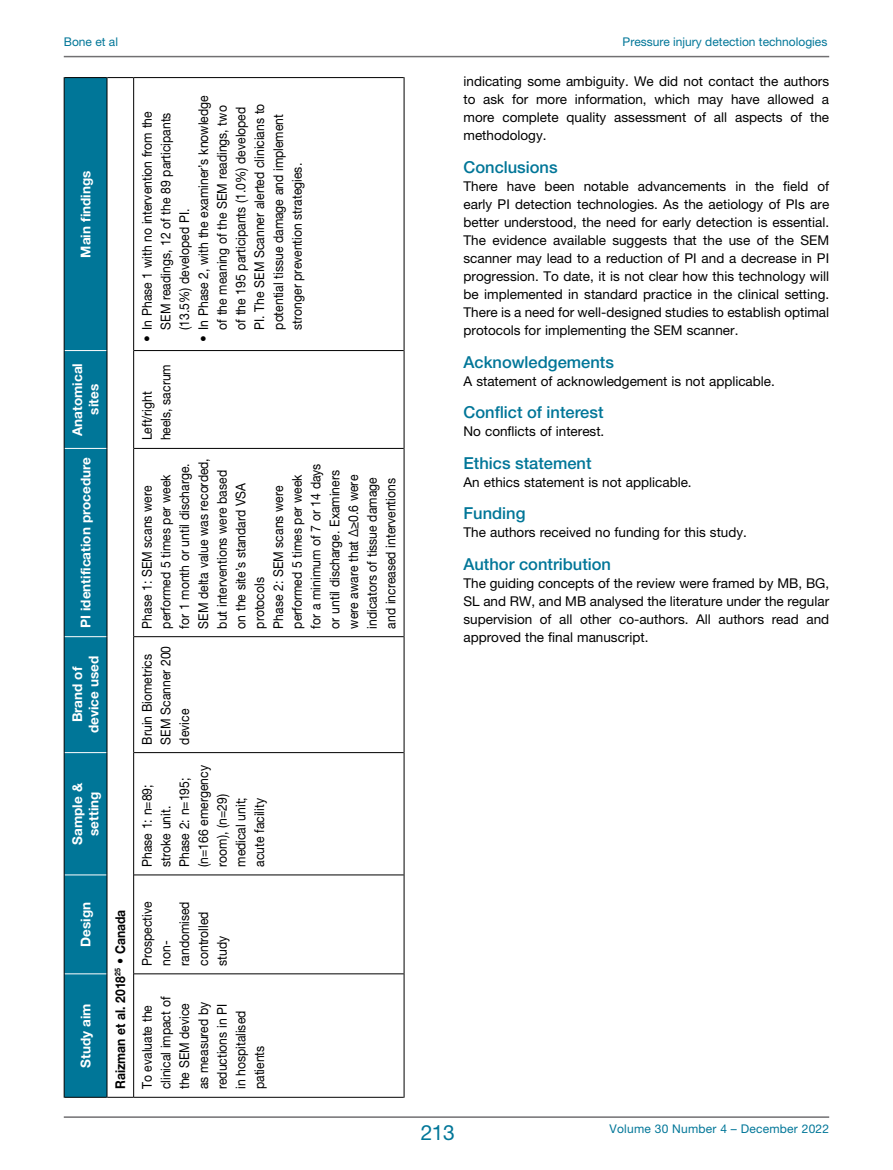
<style>
.page{position:relative;width:893px;height:1170px;background:#fff}
.page>*{position:absolute;margin:0;border:0;box-sizing:border-box;transform-origin:0 0}
.t1{font:21px "Helvetica Neue LT Pro";color:#007698}
.t2{font:500 16.5px "Helvetica Neue LT Pro";color:#007698}
.t3{font:13.5px/18px "Helvetica Neue LT Pro";color:#000;text-align:justify}
.t4{font:13.5px/18.8px "Helvetica Neue LT Pro";color:#000;scale:.9 1}
.t5{font:700 13.5px/16.2px "Helvetica Neue LT Pro";color:#fff;text-align:center}
.t6{font:700 13.5px/26.7px "Helvetica Neue LT Pro";color:#000;scale:.9 1}
.t7{font:12px "Helvetica Neue LT Pro";color:#007698}
.t8{font:12px "Helvetica Neue LT Pro";letter-spacing:.02em;color:#007698}
.s1{font-weight:400}
</style>
<div class="page">
<hr style="left:64px;top:1116px;width:765px;height:1px;background:#717072">
<hr style="left:64px;top:56px;width:765px;height:1px;background:#717072">
<div style="left:65px;top:78px;width:42px;height:1018px;background:#007698"></div>
<svg style="left:108px;top:1096px;width:25px;height:1px"></svg>
<svg style="left:108px;top:77px;width:25px;height:1px"></svg>
<hr style="left:133px;top:973px;width:1px;height:124px;background:#000">
<hr style="left:134px;top:1096px;width:270px;height:1px;background:#000">
<hr style="left:133px;top:874px;width:1px;height:99px;background:#000">
<hr style="left:134px;top:973px;width:270px;height:1px;background:#000">
<hr style="left:133px;top:752px;width:1px;height:122px;background:#000">
<hr style="left:134px;top:874px;width:270px;height:1px;background:#000">
<hr style="left:133px;top:636px;width:1px;height:116px;background:#000">
<hr style="left:134px;top:752px;width:270px;height:1px;background:#000">
<hr style="left:133px;top:448px;width:1px;height:188px;background:#000">
<hr style="left:134px;top:636px;width:270px;height:1px;background:#000">
<hr style="left:133px;top:350px;width:1px;height:98px;background:#000">
<hr style="left:134px;top:448px;width:270px;height:1px;background:#000">
<hr style="left:133px;top:77px;width:1px;height:273px;background:#000">
<hr style="left:134px;top:350px;width:270px;height:1px;background:#000">
<hr style="left:134px;top:77px;width:270px;height:1px;background:#000">
<hr style="left:404px;top:973px;width:1px;height:124px;background:#000">
<hr style="left:404px;top:874px;width:1px;height:99px;background:#000">
<hr style="left:404px;top:752px;width:1px;height:122px;background:#000">
<hr style="left:404px;top:636px;width:1px;height:116px;background:#000">
<hr style="left:404px;top:448px;width:1px;height:188px;background:#000">
<hr style="left:404px;top:350px;width:1px;height:98px;background:#000">
<hr style="left:404px;top:77px;width:1px;height:273px;background:#000">
<hr style="left:65px;top:973px;width:42px;height:1px;background:#fff">
<hr style="left:65px;top:874px;width:42px;height:1px;background:#fff">
<hr style="left:65px;top:752px;width:42px;height:1px;background:#fff">
<hr style="left:65px;top:636px;width:42px;height:1px;background:#fff">
<hr style="left:65px;top:448px;width:42px;height:1px;background:#fff">
<hr style="left:65px;top:350px;width:42px;height:1px;background:#fff">
<hr style="left:64px;top:973px;width:1px;height:124px;background:#000">
<hr style="left:65px;top:1096px;width:42px;height:1px;background:#000">
<hr style="left:64px;top:874px;width:1px;height:99px;background:#000">
<hr style="left:64px;top:752px;width:1px;height:122px;background:#000">
<hr style="left:64px;top:636px;width:1px;height:116px;background:#000">
<hr style="left:64px;top:448px;width:1px;height:188px;background:#000">
<hr style="left:64px;top:350px;width:1px;height:98px;background:#000">
<hr style="left:64px;top:77px;width:1px;height:273px;background:#000">
<hr style="left:65px;top:77px;width:42px;height:1px;background:#000">
<hr style="left:107px;top:973px;width:1px;height:124px;background:#000">
<hr style="left:107px;top:874px;width:1px;height:99px;background:#000">
<hr style="left:107px;top:752px;width:1px;height:122px;background:#000">
<hr style="left:107px;top:636px;width:1px;height:116px;background:#000">
<hr style="left:107px;top:448px;width:1px;height:188px;background:#000">
<hr style="left:107px;top:350px;width:1px;height:98px;background:#000">
<hr style="left:107px;top:77px;width:1px;height:273px;background:#000">
<p class="t7" style="left:64px;top:34px;width:56px">Bone et al</p>
<p class="t7" style="left:623px;top:34px;width:206px">Pressure injury detection technologies</p>
<p class="t5" style="left:77px;top:257px;width:88px;rotate:-90deg">Main findings</p>
<p class="t5" style="left:69px;top:436px;width:74px;rotate:-90deg">Anatomical sites</p>
<p class="t5" style="left:77px;top:628px;width:173px;rotate:-90deg">PI identification procedure</p>
<p class="t5" style="left:69px;top:733px;width:79px;rotate:-90deg">Brand of device used</p>
<p class="t5" style="left:69px;top:844px;width:63px;rotate:-90deg">Sample &amp; setting</p>
<p class="t3" style="left:194px;top:329px;width:236px;line-height:18.8px;text-align:left;text-indent:-13px;rotate:-90deg">• In Phase 2, with the examiner’s knowledge of the meaning of the SEM readings, two of the 195 participants (1.0%) developed PI. The SEM Scanner alerted clinicians to potential tissue damage and implement stronger prevention strategies.</p>
<p class="t3" style="left:137px;top:329px;width:220px;line-height:18.8px;text-indent:-13px;rotate:-90deg">• In Phase 1 with no intervention from the SEM readings, 12 of the 89 participants (13.5%) developed PI.</p>
<p class="t4" style="left:137px;top:440px;width:86px;rotate:-90deg">Left/right heels, sacrum</p>
<p class="t4" style="left:137px;top:628px;width:191px;rotate:-90deg">Phase 1: SEM scans were performed 5 times per week for 1 month or until discharge.<br>SEM delta value was recorded, but interventions were based on the site’s standard VSA protocols<br>Phase 2: SEM scans were performed 5 times per week for a minimum of 7 or 14 days or until discharge. Examiners were aware that ∆≥0.6 were indicators of tissue damage and increased interventions</p>
<p class="t4" style="left:137px;top:744px;width:111px;rotate:-90deg">Bruin Biometrics<br>SEM Scanner 200 device</p>
<p class="t4" style="left:137px;top:866px;width:114px;rotate:-90deg">Phase 1: n=89; stroke unit.<br>Phase 2: n=195; (n=166 emergency room), (n=29) medical unit; acute facility</p>
<p class="t5" style="left:77px;top:946px;width:46px;rotate:-90deg">Design</p>
<p class="t5" style="left:77px;top:1067px;width:66px;rotate:-90deg">Study aim</p>
<p class="t4" style="left:137px;top:965px;width:73px;rotate:-90deg">Prospective non&shy;randomised controlled study</p>
<p class="t6" style="left:107px;top:1089px;width:201px;rotate:-90deg">Raizman et al. 2018<sup>25</sup> • Canada<br><span class="s1">To evaluate the</span></p>
<p class="t4" style="left:156px;top:1089px;width:104px;rotate:-90deg">clinical impact of the SEM device as measured by reductions in PI in hospitalised patients</p>
<p class="t3" style="left:463px;top:72px;width:367px">indicating some ambiguity. We did not contact the authors to ask for more information, which may have allowed a more complete quality assessment of all aspects of the methodology.</p>
<p class="t2" style="left:463px;top:157px;width:96px">Conclusions</p>
<p class="t3" style="left:463px;top:177px;width:367px">There have been notable advancements in the field of early PI detection technologies. As the aetiology of PIs are better understood, the need for early detection is essential.<br>The evidence available suggests that the use of the SEM scanner may lead to a reduction of PI and a decrease in PI progression. To date, it is not clear how this technology will be implemented in standard practice in the clinical setting.<br>There is a need for well-designed studies to establish optimal protocols for implementing the SEM scanner.</p>
<p class="t2" style="left:463px;top:352px;width:152px">Acknowledgements</p>
<p class="t3" style="left:463px;top:371px;width:313px">A statement of acknowledgement is not applicable.</p>
<p class="t2" style="left:463px;top:402px;width:142px">Conflict of interest</p>
<p class="t3" style="left:463px;top:422px;width:142px">No conflicts of interest.</p>
<p class="t2" style="left:463px;top:453px;width:130px">Ethics statement</p>
<p class="t3" style="left:463px;top:472px;width:230px">An ethics statement is not applicable.</p>
<p class="t2" style="left:463px;top:503px;width:64px">Funding</p>
<p class="t3" style="left:463px;top:523px;width:285px">The authors received no funding for this study.</p>
<p class="t2" style="left:463px;top:554px;width:149px">Author contribution</p>
<p class="t3" style="left:463px;top:574px;width:367px">The guiding concepts of the review were framed by MB, BG, SL and RW, and MB analysed the literature under the regular supervision of all other co-authors. All authors read and approved the final manuscript.</p>
<h1 class="t1" style="left:421px;top:1119px;width:36px">213</h1>
<p class="t8" style="left:610px;top:1121px;width:221px">Volume 30 Number 4 – December 2022</p>
</div>
